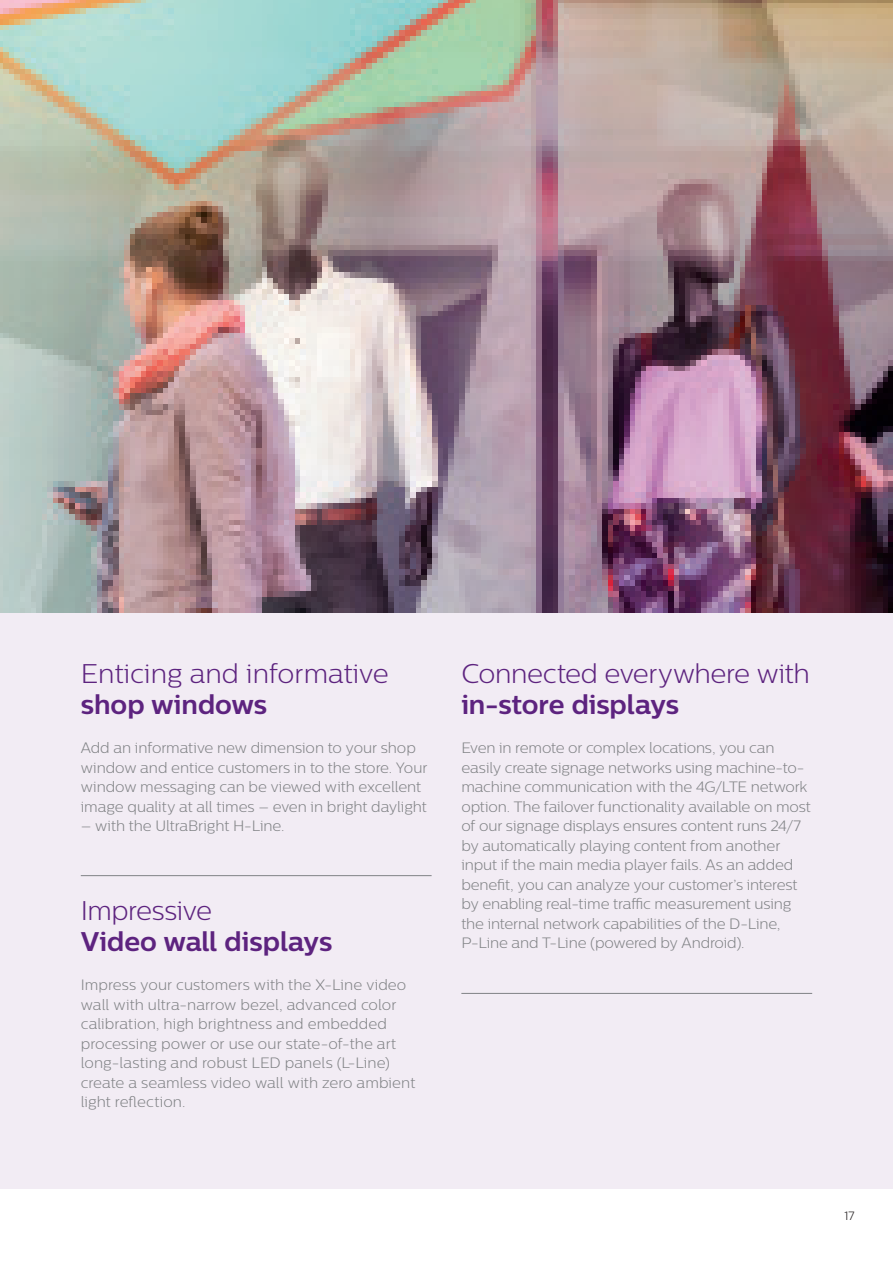
<style>
.page{position:relative;width:893px;height:1263px;background:#fff}
.page>*{position:absolute;margin:0;border:0;box-sizing:border-box;transform-origin:0 0}
.Headline_2_Light{font:300 27px/30.8px "Centrale Sans";letter-spacing:-.01em;color:#5d237f}
.Headline_2_Light-2{font:700 27px "Centrale Sans";color:#5d237f}
.Headline_2_Light-3{font:300 15px/19.5px "Centrale Sans";letter-spacing:-.01em;color:#808285}
.Body_Copy_Intro{font:300 15px/19.5px "Centrale Sans";color:#808285}
.t1{font:300 12px "Centrale Sans";color:#231f20}
.s1{font-weight:700}
</style>
<div class="page">
<div style="left:0;top:612px;width:893px;height:576px;background:#f2ecf4"></div>
<hr style="left:81px;top:875px;width:351px;height:1px;background:#808285">
<hr style="left:461px;top:993px;width:351px;height:1px;background:#808285">
<img style="left:0;top:0;width:893px;height:612px">
<p class="Headline_2_Light" style="left:81px;top:658px;width:310px">Enticing and informative</p>
<p class="Headline_2_Light-2" style="left:81px;top:688px;width:188px">shop windows</p>
<p class="Body_Copy_Intro" style="left:81px;top:738px;width:348px">Add an informative new dimension to your shop window and entice customers in to the store. Your window messaging can be viewed with excellent image quality at all times – even in bright daylight</p>
<p class="Body_Copy_Intro" style="left:81px;top:816px;width:205px">– with the UltraBright H-Line.</p>
<p class="Headline_2_Light" style="left:81px;top:895px;width:133px">Impressive</p>
<p class="Headline_2_Light-2" style="left:81px;top:925px;width:253px">Video wall displays</p>
<p class="Body_Copy_Intro" style="left:81px;top:975px;width:336px">Impress your customers with the X-Line video wall with ultra-narrow bezel, advanced color calibration, high brightness and embedded processing power or use our state-of-the art long-lasting and robust LED panels (L-Line) create a seamless video wall with zero ambient light reflection.</p>
<p class="Headline_2_Light" style="left:461px;top:658px;width:350px">Connected everywhere with <span class="s1">in-store displays</span></p>
<p class="Headline_2_Light-3" style="left:461px;top:738px;width:351px">Even in remote or complex locations, you can easily create signage networks using machine-to&shy;machine communication with the 4G/LTE network option. The failover functionality available on most of our signage displays ensures content runs 24/7 by automatically playing content from another input if the main media player fails. As an added benefit, you can analyze your customer’s interest by enabling real-time traffic measurement using the internal network capabilities of the D-Line, P-Line and T-Line (powered by Android).</p>
<p class="t1" style="left:844px;top:1209px;width:12px">17</p>
</div>
